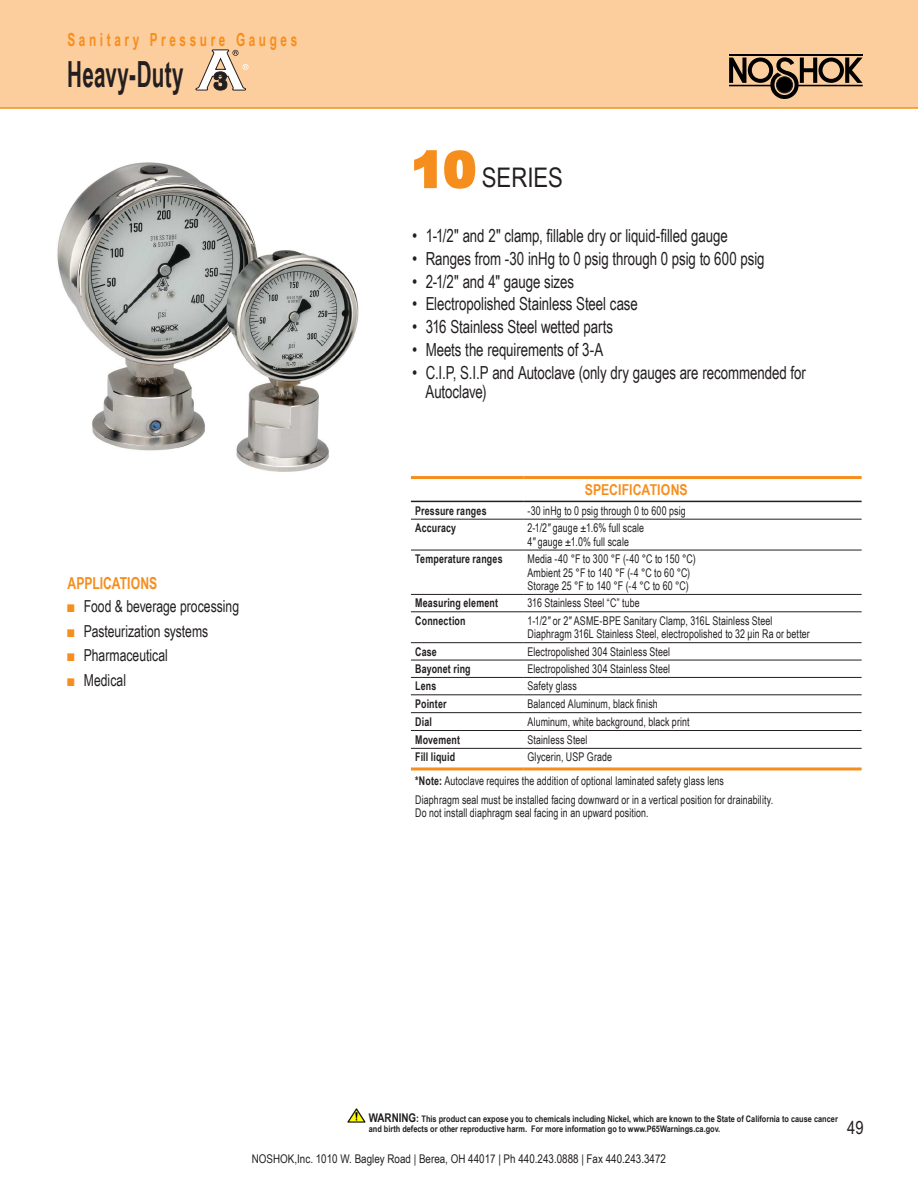
<style>
.page{position:relative;width:918px;height:1188px;background:#fff}
.page>*{position:absolute;margin:0;border:0;box-sizing:border-box;transform-origin:0 0}
.t1{font:700 36px "Arial Narrow";letter-spacing:.01em;color:#231f20;scale:.7 1}
.t2{font:27px "Arial Narrow";color:#231f20}
.t3{font:18px/19.5px "Arial Narrow";letter-spacing:-.005em;color:#231f20}
.t4{font:700 18px "Arial Narrow";letter-spacing:.25em;color:#f68e1e;scale:.8 1}
.Features_Apps_list_152{font:16.5px "Arial Narrow";color:#231f20;scale:.9 1}
.Features_Apps_head{font:700 16.5px "Arial Narrow";color:#f68e1e;scale:.9 1}
.Spec_Chart_Head{font:700 15px "Arial Narrow";letter-spacing:.005em;color:#f68e1e}
.Spec_Chart_Right{font:12px/13.5px "Arial Narrow";letter-spacing:.01em;color:#231f20;scale:.9 1}
.Spec_Chart_Left{font:12px/13.5px "Arial Narrow";letter-spacing:.01em;color:#231f20;scale:.9 1}
.Spec_Chart_Left-2{font:700 12px "Arial Narrow";letter-spacing:.015em;color:#231f20;scale:.9 1}
.Spec_Chart_Left-3{font:12px "Arial Narrow";letter-spacing:.01em;color:#231f20}
.t5{font:700 9px/10.5px "Arial Narrow";color:#231f20}
.s1{font-weight:700;color:#f68e1e}
.s2{font-family:"Arial";font-weight:900;font-size:48px;color:#f68e1e}
.s3{font-style:italic}
.s4{font-weight:700}
.s5{font-size:12px}
.s6{font-size:10.5px}
</style>
<div class="page">
<div style="left:0;top:0;width:918px;height:108px;background:#fdce9d"></div>
<hr style="left:0;top:107px;width:918px;height:2px;background:#f68e1e">
<hr style="left:411px;top:476px;width:112px;height:3px;background:#f68e1e">
<hr style="left:523px;top:476px;width:339px;height:3px;background:#f68e1e">
<hr style="left:411px;top:501px;width:112px;height:1px;background:#231f20">
<hr style="left:523px;top:501px;width:339px;height:1px;background:#231f20">
<hr style="left:411px;top:660px;width:112px;height:1px;background:#231f20">
<hr style="left:523px;top:660px;width:339px;height:1px;background:#231f20">
<hr style="left:411px;top:677px;width:112px;height:1px;background:#231f20">
<hr style="left:523px;top:677px;width:339px;height:1px;background:#231f20">
<hr style="left:411px;top:519px;width:112px;height:1px;background:#231f20">
<hr style="left:523px;top:519px;width:339px;height:1px;background:#231f20">
<hr style="left:411px;top:550px;width:112px;height:1px;background:#231f20">
<hr style="left:411px;top:594px;width:112px;height:1px;background:#231f20">
<hr style="left:411px;top:611px;width:112px;height:1px;background:#231f20">
<hr style="left:411px;top:642px;width:112px;height:1px;background:#231f20">
<hr style="left:411px;top:694px;width:112px;height:1px;background:#231f20">
<hr style="left:523px;top:550px;width:339px;height:1px;background:#231f20">
<hr style="left:523px;top:594px;width:339px;height:1px;background:#231f20">
<hr style="left:523px;top:611px;width:339px;height:1px;background:#231f20">
<hr style="left:523px;top:642px;width:339px;height:1px;background:#231f20">
<hr style="left:523px;top:694px;width:339px;height:1px;background:#231f20">
<hr style="left:411px;top:712px;width:112px;height:1px;background:#231f20">
<hr style="left:523px;top:712px;width:339px;height:1px;background:#231f20">
<hr style="left:411px;top:730px;width:112px;height:1px;background:#231f20">
<hr style="left:523px;top:730px;width:339px;height:1px;background:#231f20">
<hr style="left:411px;top:748px;width:112px;height:1px;background:#231f20">
<hr style="left:523px;top:748px;width:339px;height:1px;background:#231f20">
<hr style="left:411px;top:767px;width:112px;height:3px;background:#f68e1e">
<hr style="left:523px;top:767px;width:339px;height:3px;background:#f68e1e">
<img style="left:57px;top:162px;width:302px;height:310px">
<img style="left:348px;top:1108px;width:18px;height:15px">
<hr style="left:729px;top:54px;width:134px;height:2px;background:#000001">
<svg style="left:729px;top:57px;width:134px;height:42px"></svg>
<div style="left:776px;top:77px;width:17px;height:16px;background:#000001;border-radius:50%"></div>
<div style="left:776px;top:77px;width:17px;height:16px;border:1px solid #231f20;border-radius:50%"></div>
<svg style="left:196px;top:50px;width:53px;height:40px"></svg>
<p class="t4" style="left:68px;top:26px;width:289px">Sanitary Pressure Gauges</p>
<p class="t1" style="left:67px;top:47px;width:168px">Heavy-Duty</p>
<p class="Features_Apps_head" style="left:68px;top:571px;width:101px">APPLICATIONS</p>
<p class="Features_Apps_list_152" style="left:68px;top:595px;width:192px"><span class="s1">■</span> Food &amp; beverage processing</p>
<p class="Features_Apps_list_152" style="left:68px;top:619px;width:158px"><span class="s1">■</span> Pasteurization systems</p>
<p class="Features_Apps_list_152" style="left:68px;top:643px;width:113px"><span class="s1">■</span> Pharmaceutical</p>
<p class="Features_Apps_list_152" style="left:68px;top:668px;width:67px"><span class="s1">■</span> Medical</p>
<p class="t2" style="left:412px;top:157px;width:153px"><span class="s2">10</span> SERIES</p>
<p class="t3" style="left:412px;top:225px;width:317px">• 1-1/2" and 2" clamp, fillable dry or liquid-filled gauge</p>
<p class="t3" style="left:412px;top:248px;width:354px">• Ranges from -30 inHg to 0 psig through 0 psig to 600 psig</p>
<p class="t3" style="left:412px;top:271px;width:163px">• 2-1/2" and 4" gauge sizes</p>
<p class="t3" style="left:412px;top:294px;width:227px">• Electropolished Stainless Steel case</p>
<p class="t3" style="left:412px;top:316px;width:203px">• 316 Stainless Steel wetted parts</p>
<p class="t3" style="left:412px;top:339px;width:193px">• Meets the requirements of 3-A</p>
<p class="t3" style="left:426px;top:362px;width:382px;text-indent:-13px">• C.I.P, S.I.P and Autoclave (only dry gauges are recommended for<br>Autoclave)</p>
<p class="Spec_Chart_Head" style="left:585px;top:478px;width:105px">SPECIFICATIONS</p>
<p class="Spec_Chart_Left-2" style="left:415px;top:502px;width:81px">Pressure ranges</p>
<p class="Spec_Chart_Right" style="left:528px;top:503px;width:177px">-30 inHg to 0 psig through 0 to 600 psig</p>
<p class="Spec_Chart_Left-2" style="left:415px;top:519px;width:47px">Accuracy</p>
<p class="Spec_Chart_Right" style="left:528px;top:521px;width:131px">2-1/2<span class="s3">"</span> gauge ±1.6% full scale<br>4<span class="s3">"</span> gauge ±1.0% full scale</p>
<p class="Spec_Chart_Left-2" style="left:415px;top:550px;width:99px">Temperature ranges</p>
<p class="Spec_Chart_Right" style="left:528px;top:552px;width:188px">Media -40 °F to 300 °F (-40 °C to 150 °C)<br>Ambient 25 °F to 140 °F (-4 °C to 60 °C)<br>Storage 25 °F to 140 °F (-4 °C to 60 °C)</p>
<p class="Spec_Chart_Left-2" style="left:415px;top:594px;width:93px">Measuring element</p>
<p class="Spec_Chart_Right" style="left:528px;top:596px;width:126px">316 Stainless Steel “C” tube</p>
<p class="Spec_Chart_Left-2" style="left:415px;top:612px;width:57px">Connection</p>
<p class="Spec_Chart_Right" style="left:528px;top:613px;width:315px">1-1/2<span class="s3">"</span> or 2<span class="s3">"</span> ASME-BPE Sanitary Clamp, 316L Stainless Steel<br>Diaphragm 316L Stainless Steel, electropolished to 32 μin Ra or better</p>
<p class="Spec_Chart_Left-2" style="left:415px;top:642px;width:26px">Case</p>
<p class="Spec_Chart_Right" style="left:528px;top:644px;width:160px">Electropolished 304 Stainless Steel</p>
<p class="Spec_Chart_Left-2" style="left:415px;top:660px;width:63px">Bayonet ring</p>
<p class="Spec_Chart_Right" style="left:528px;top:662px;width:160px">Electropolished 304 Stainless Steel</p>
<p class="Spec_Chart_Left-2" style="left:415px;top:677px;width:25px">Lens</p>
<p class="Spec_Chart_Right" style="left:528px;top:679px;width:56px">Safety glass</p>
<p class="Spec_Chart_Left-2" style="left:415px;top:695px;width:36px">Pointer</p>
<p class="Spec_Chart_Right" style="left:528px;top:696px;width:146px">Balanced Aluminum, black finish</p>
<p class="Spec_Chart_Left-2" style="left:415px;top:712px;width:20px">Dial</p>
<p class="Spec_Chart_Right" style="left:528px;top:714px;width:182px">Aluminum, white background, black print</p>
<p class="Spec_Chart_Left-2" style="left:415px;top:730px;width:51px">Movement</p>
<p class="Spec_Chart_Right" style="left:528px;top:732px;width:68px">Stainless Steel</p>
<p class="Spec_Chart_Left-2" style="left:415px;top:748px;width:46px">Fill liquid</p>
<p class="Spec_Chart_Right" style="left:528px;top:750px;width:96px">Glycerin, USP Grade</p>
<p class="Spec_Chart_Left" style="left:415px;top:774px;width:344px"><span class="s4">*Note:</span> Autoclave requires the addition of optional laminated safety glass lens</p>
<p class="Spec_Chart_Left" style="left:415px;top:793px;width:399px">Diaphragm seal must be installed facing downward or in a vertical position for drainability.<br>Do not install diaphragm seal facing in an upward position.</p>
<p class="t5" style="left:369px;top:1113px;width:471px"><span class="s5">WARNING</span><span class="s6">:</span> This product can expose you to chemicals including Nickel, which are known to the State of California to cause cancer and birth defects or other reproductive harm. For more information go to www.P65Warnings.ca.gov.</p>
<p class="Spec_Chart_Left-3" style="left:252px;top:1150px;width:416px">NOSHOK,Inc. 1010 W. Bagley Road | Berea, OH 44017 | Ph 440.243.0888 | Fax 440.243.3472</p>
<h3 class="t3" style="left:847px;top:1117px;width:18px">49</h3>
</div>
